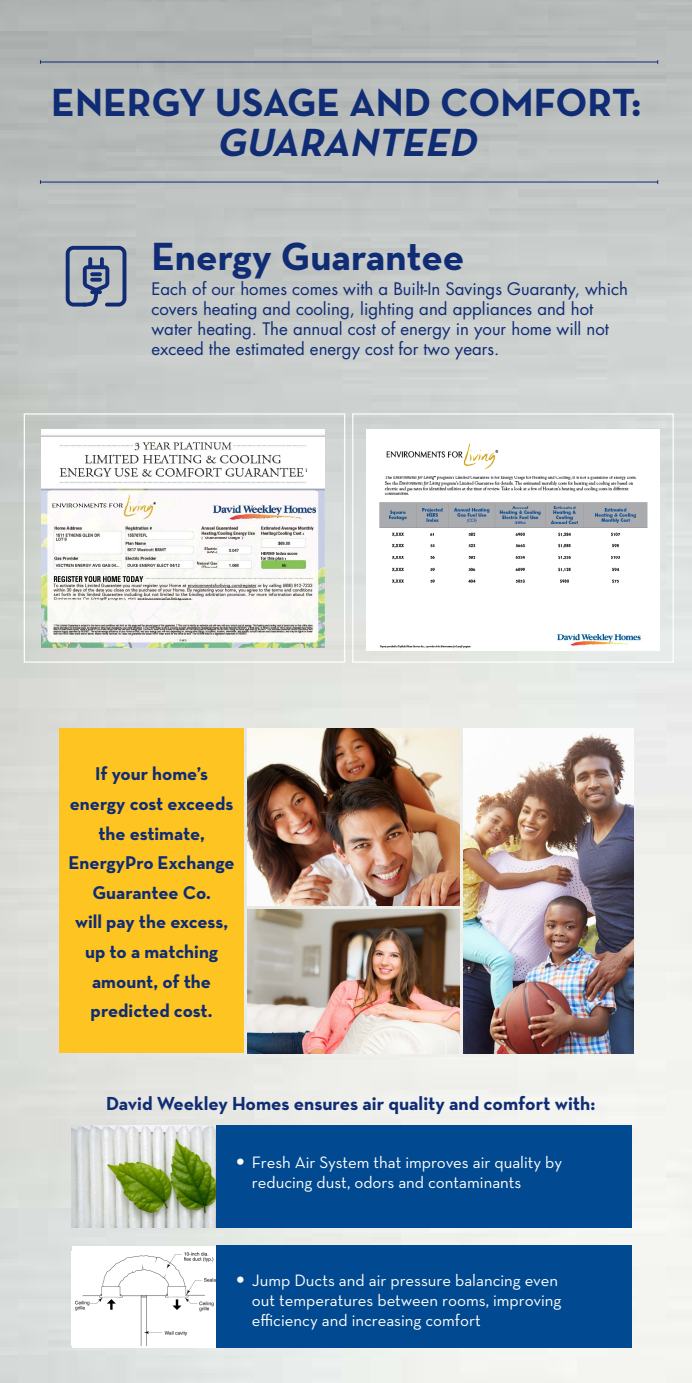
<style>
.page{position:relative;width:692px;height:1383px;background:#fff}
.page>*{position:absolute;margin:0;border:0;box-sizing:border-box;transform-origin:0 0}
.t1{font:700 40px "Neutraface Text";color:#0f2c75}
.t2{font:italic 700 40px "Neutraface Text";color:#0f2c75}
.t3{font:700 19.2px "Neutraface Text";color:#0f2c75}
.t4{font:700 18.8px/29.6px "Neutraface Text";color:#0f2c75;text-align:center}
.t5{font:16.8px/20px "Futura";color:#0f2c75}
.t6{font:16.8px/20px "Neutraface Text";color:#fff}
.s1{font-family:"Futura"}
</style>
<div class="page">
<img style="left:0;top:0;width:691px;height:1382px">
<img style="left:42px;top:430px;width:282px;height:218px">
<img style="left:366px;top:430px;width:293px;height:220px">
<div style="left:352px;top:413px;width:321px;height:249px;border:1px solid #fff"></div>
<div style="left:24px;top:413px;width:321px;height:249px;border:1px solid #fff"></div>
<hr style="left:40px;top:182px;width:617px;height:1px;background:#0f2c75">
<hr style="left:40px;top:62px;width:617px;height:1px;background:#0f2c75">
<svg style="left:66px;top:246px;width:60px;height:60px"></svg>
<img style="left:463px;top:728px;width:170px;height:325px">
<img style="left:248px;top:728px;width:211px;height:177px">
<img style="left:248px;top:909px;width:211px;height:144px">
<div style="left:59px;top:728px;width:185px;height:325px;background:#fec422"></div>
<div style="left:72px;top:1246px;width:152px;height:101px;background:#fff"></div>
<img style="left:75px;top:1252px;width:141px;height:92px">
<img style="left:72px;top:1125px;width:144px;height:102px">
<div style="left:216px;top:1125px;width:415px;height:102px;background:#014990"></div>
<div style="left:216px;top:1245px;width:415px;height:102px;background:#014990"></div>
<h1 class="t1" style="left:51px;top:77px;width:591px">ENERGY USAGE AND COMFORT:</h1>
<h1 class="t2" style="left:216px;top:117px;width:271px">GUARANTEED</h1>
<h1 class="t1" style="left:151px;top:230px;width:314px">Energy Guarantee</h1>
<p class="t5" style="left:151px;top:279px;width:477px">Each of our homes comes with a Built-In Savings Guaranty, which covers heating and cooling, lighting and appliances and hot water heating. The annual cost of energy in your home will not exceed the estimated energy cost for two years.</p>
<p class="t4" style="left:69px;top:759px;width:167px">If your home’s energy cost exceeds the estimate,<br>EnergyPro Exchange<br>Guarantee Co.<br>will pay the excess, up to a matching amount, of the predicted cost.</p>
<p class="t3" style="left:106px;top:1091px;width:490px">David Weekley Homes ensures air quality and comfort with:</p>
<p class="t6" style="left:252px;top:1152px;width:311px;text-indent:-16px"><span class="s1">•</span> Fresh Air System that improves air quality by reducing dust, odors and contaminants</p>
<p class="t6" style="left:252px;top:1269px;width:311px;text-indent:-16px"><span class="s1">•</span> Jump Ducts and air pressure balancing even out temperatures between rooms, improving efficiency and increasing comfort</p>
</div>
